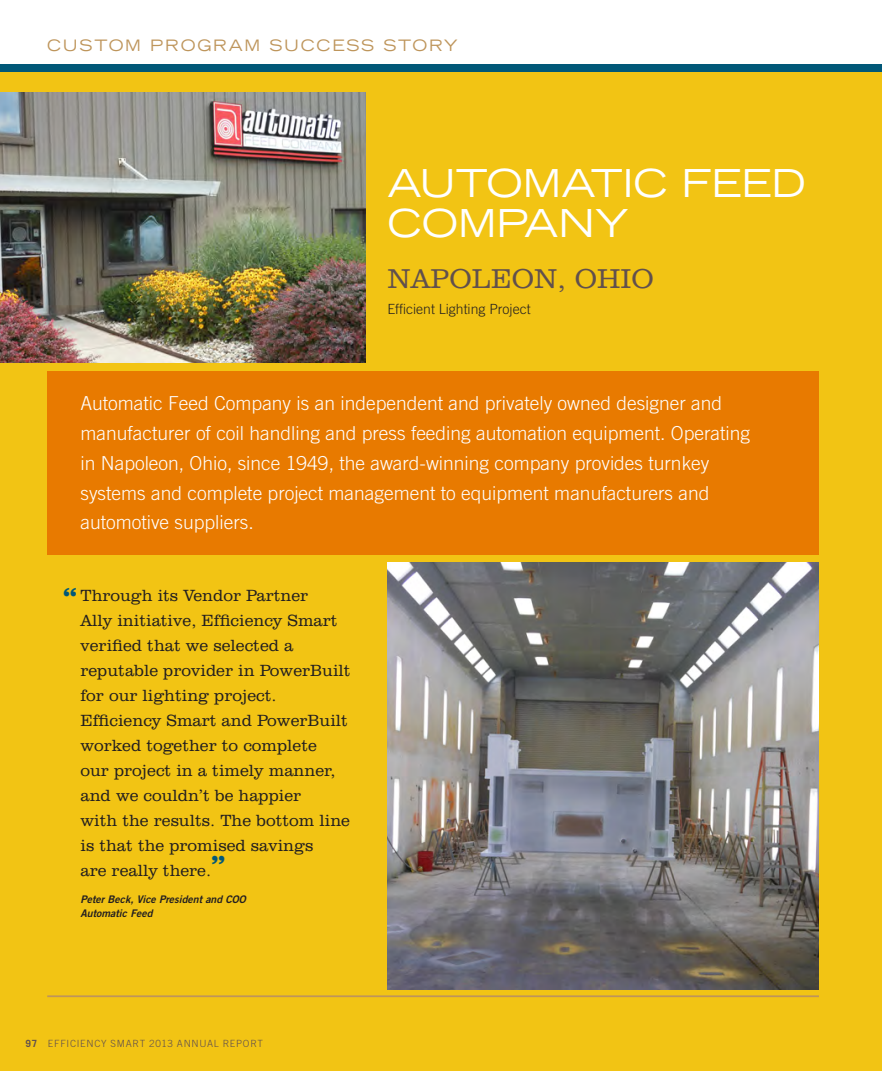
<style>
.page{position:relative;width:882px;height:1071px;background:#fff}
.page>*{position:absolute;margin:0;border:0;box-sizing:border-box;transform-origin:0 0}
.t1{font:expanded 38.5px "Trade Gothic LH";color:#fff}
.t2{font:700 29.22px "Clarendon BT";color:#015878}
.t3{font:300 28px "Clarendon BT";color:#61504d}
.t4{font:300 19.25px "Trade Gothic";color:#fff}
.t5{font:300 16.62px/25px "Clarendon BT";color:#231f20}
.t6{font:expanded 15.75px "Trade Gothic LH";letter-spacing:.11em;color:#be955b}
.t7{font:300 14px "Trade Gothic";color:#231f20}
.t8{font:italic 10.5px "Trade Gothic Bold Two";color:#231f20}
.t9{font:300 9.97px "Trade Gothic";letter-spacing:.07em;color:#61504e}
.s1{font-weight:700;font-size:29.22px;color:#015878}
.s2{font-weight:700}
</style>
<div class="page">
<div style="left:0;top:72px;width:882px;height:999px;background:#f2c414"></div>
<div style="left:0;top:64px;width:882px;height:8px;background:#015878"></div>
<img style="left:0;top:93px;width:365px;height:270px">
<hr style="left:47px;top:995px;width:772px;height:2px;background:#be955b">
<div style="left:47px;top:371px;width:772px;height:183px;background:#e87a00"></div>
<img style="left:387px;top:563px;width:432px;height:426px">
<p class="t6" style="left:47px;top:35px;width:412px">CUSTOM PROGRAM SUCCESS STORY</p>
<p class="t1" style="left:387px;top:158px;width:420px">AUTOMATIC FEED</p>
<p class="t1" style="left:387px;top:198px;width:243px">COMPANY</p>
<p class="t3" style="left:387px;top:261px;width:268px">NAPOLEON, OHIO</p>
<p class="t7" style="left:387px;top:301px;width:145px">Efficient Lighting Project</p>
<p class="t4" style="left:80px;top:392px;width:643px">Automatic Feed Company is an independent and privately owned designer and</p>
<p class="t4" style="left:80px;top:422px;width:671px">manufacturer of coil handling and press feeding automation equipment. Operating</p>
<p class="t4" style="left:80px;top:452px;width:630px">in Napoleon, Ohio, since 1949, the award-winning company provides turnkey</p>
<p class="t4" style="left:80px;top:481px;width:630px">systems and complete project management to equipment manufacturers and</p>
<p class="t4" style="left:80px;top:511px;width:175px">automotive suppliers.</p>
<p class="t2" style="left:63px;top:580px;width:16px">“</p>
<p class="t5" style="left:80px;top:583px;width:229px">Through its Vendor Partner</p>
<p class="t5" style="left:80px;top:608px;width:259px">Ally initiative, Efficiency Smart verified that we selected a</p>
<p class="t5" style="left:80px;top:658px;width:272px">reputable provider in PowerBuilt for our lighting project.</p>
<p class="t5" style="left:80px;top:708px;width:269px">Efficiency Smart and PowerBuilt worked together to complete</p>
<p class="t5" style="left:80px;top:758px;width:256px">our project in a timely manner,</p>
<p class="t5" style="left:80px;top:783px;width:222px">and we couldn’t be happier</p>
<p class="t5" style="left:80px;top:808px;width:271px">with the results. The bottom line</p>
<p class="t5" style="left:80px;top:833px;width:234px">is that the promised savings</p>
<p class="t5" style="left:80px;top:858px;width:147px">are really there.<span class="s1">”</span></p>
<p class="t8" style="left:80px;top:893px;width:167px">Peter Beck, Vice President and COO</p>
<p class="t8" style="left:80px;top:907px;width:74px">Automatic Feed</p>
<p class="t9" style="left:25px;top:1038px;width:239px"><span class="s2">97</span> EFFICIENCY SMART 2013 ANNUAL REPORT</p>
</div>
